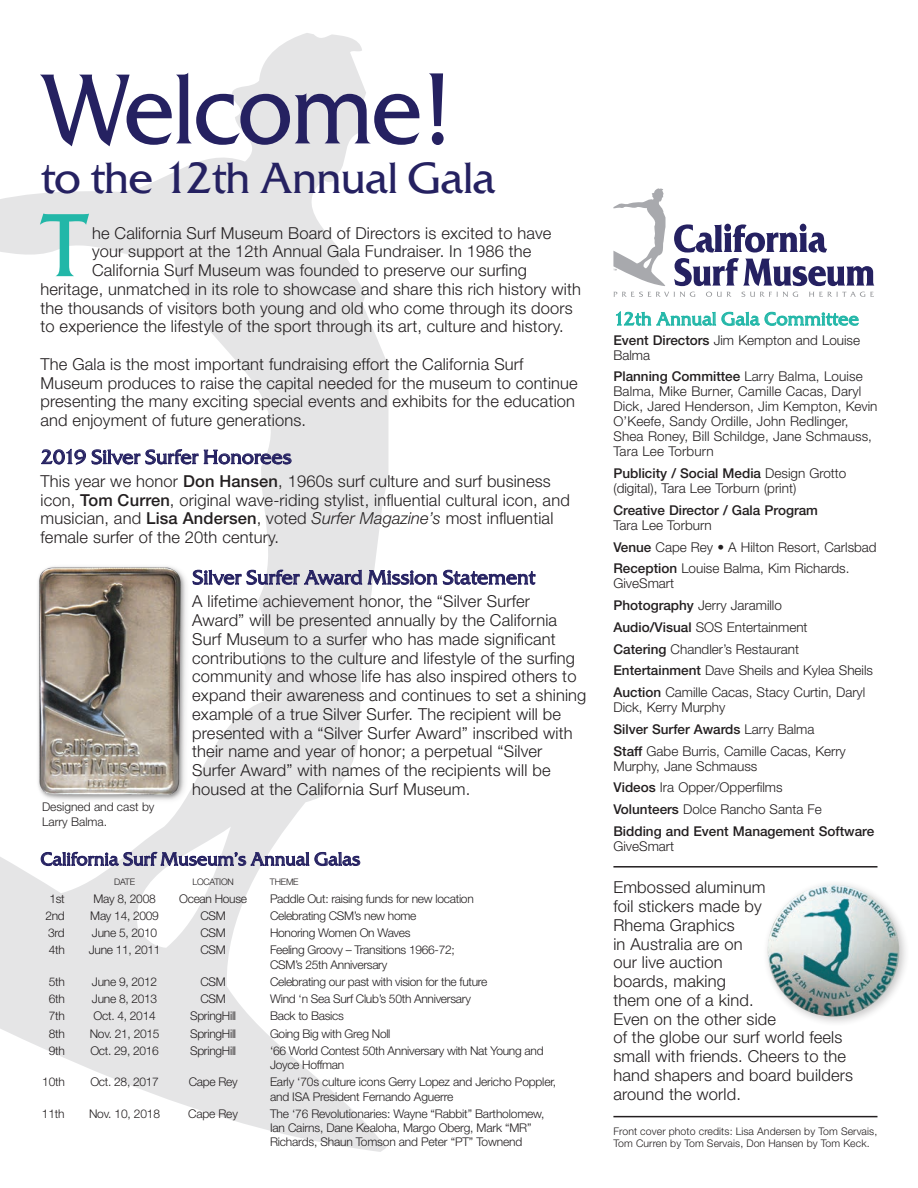
<style>
.page{position:relative;width:918px;height:1188px;background:#fff}
.page>*{position:absolute;margin:0;border:0;box-sizing:border-box;transform-origin:0 0}
.t1{font:99px "Friz Qua";letter-spacing:-.03em;color:#252161;scale:.91 1}
.t2{font:89.25px "Friz Qua";color:#22b7a8}
.t3{font:43.5px "Friz Qua";letter-spacing:-.03em;color:#252161}
.t4{font:19.5px "Friz Qua";letter-spacing:-.01em;color:#252161}
.t5{font:18px "Friz Qua";letter-spacing:-.01em;color:#252161}
.t6{font:18px "Friz Qua";color:#22b7a8}
.t7{font:300 16.5px/18.8px "Helvetica Neue LT";letter-spacing:.01em;color:#231f20}
.t8{font:300 13.5px/21.8px "Helvetica Neue LT";color:#231f20}
.t9{font:500 13.5px "Helvetica Neue LT";color:#231f20}
.t10{font:300 12px/14.2px "Helvetica Neue LT";letter-spacing:-.025em;color:#231f20}
.t11{font:300 12px/15px "Helvetica Neue LT";color:#231f20}
.t12{font:300 10.5px/12px "Helvetica Neue LT";letter-spacing:.01em;color:#231f20}
.t13{font:300 9px "Helvetica Neue LT";letter-spacing:-.025em;color:#231f20}
.s1{font-weight:500}
.s2{font-style:italic}
</style>
<div class="page">
<svg style="left:0;top:33px;width:389px;height:1119px"></svg>
<svg style="left:41px;top:448px;width:250px;height:17px"></svg>
<svg style="left:615px;top:311px;width:101px;height:15px"></svg>
<svg style="left:722px;top:311px;width:137px;height:15px"></svg>
<svg style="left:41px;top:849px;width:319px;height:17px"></svg>
<hr style="left:613px;top:866px;width:264px;height:2px;background:#231f20">
<hr style="left:613px;top:1116px;width:264px;height:1px;background:#231f20">
<svg style="left:674px;top:224px;width:200px;height:62px"></svg>
<svg style="left:613px;top:188px;width:52px;height:98px"></svg>
<svg style="left:613px;top:292px;width:82px;height:5px"></svg>
<svg style="left:706px;top:292px;width:26px;height:5px"></svg>
<svg style="left:741px;top:292px;width:57px;height:5px"></svg>
<svg style="left:809px;top:292px;width:65px;height:5px"></svg>
<img style="left:35px;top:563px;width:157px;height:246px">
<svg style="left:192px;top:567px;width:344px;height:18px"></svg>
<div style="left:762px;top:880px;width:148px;height:148px;background:#231f20;opacity:.25"></div>
<img style="left:768px;top:885px;width:131px;height:132px;border-radius:66px">
<h1 class="t1" style="left:40px;top:48px;width:459px">Welcome!</h1>
<h3 class="t3" style="left:40px;top:151px;width:457px">to the 12th Annual Gala</h3>
<h2 class="t2" style="left:40px;top:190px;width:49px">T</h2>
<p class="t7" style="left:92px;top:223px;width:461px">he California Surf Museum Board of Directors is excited to have</p>
<p class="t7" style="left:92px;top:242px;width:441px">your support at the 12th Annual Gala Fundraiser. In 1986 the</p>
<p class="t7" style="left:92px;top:261px;width:436px">California Surf Museum was founded to preserve our surfing</p>
<p class="t7" style="left:41px;top:279px;width:542px">heritage, unmatched in its role to showcase and share this rich history with</p>
<p class="t7" style="left:41px;top:298px;width:534px">the thousands of visitors both young and old who come through its doors</p>
<p class="t7" style="left:41px;top:317px;width:525px">to experience the lifestyle of the sport through its art, culture and history.</p>
<p class="t7" style="left:41px;top:354px;width:539px">The Gala is the most important fundraising effort the California Surf Museum produces to raise the capital needed for the museum to continue presenting the many exciting special events and exhibits for the education and enjoyment of future generations.</p>
<p class="t4" style="left:40px;top:445px;width:253px">2019 Silver Surfer Honorees</p>
<p class="t7" style="left:40px;top:471px;width:531px">This year we honor <span class="s1">Don Hansen</span>, 1960s surf culture and surf business icon, <span class="s1">Tom Curren</span>, original wave-riding stylist, influential cultural icon, and musician, and <span class="s1">Lisa Andersen</span>, voted <span class="s2">Surfer Magazine’s</span> most influential female surfer of the 20th century.</p>
<p class="t11" style="left:42px;top:799px;width:114px">Designed and cast by<br>Larry Balma.</p>
<p class="t4" style="left:192px;top:565px;width:345px">Silver Surfer Award Mission Statement</p>
<p class="t7" style="left:192px;top:592px;width:396px">A lifetime achievement honor, the “Silver Surfer<br>Award” will be presented annually by the California Surf Museum to a surfer who has made significant contributions to the culture and lifestyle of the surfing community and whose life has also inspired others to expand their awareness and continues to set a shining example of a true Silver Surfer. The recipient will be presented with a “Silver Surfer Award” inscribed with their name and year of honor; a perpetual “Silver Surfer Award” with names of the recipients will be housed at the California Surf Museum.</p>
<p class="t5" style="left:40px;top:848px;width:321px">California Surf Museum’s Annual Galas</p>
<p class="t13" style="left:114px;top:877px;width:22px">DATE</p>
<p class="t13" style="left:192px;top:877px;width:43px">LOCATION</p>
<p class="t13" style="left:270px;top:877px;width:30px">THEME</p>
<p class="t10" style="left:49px;top:891px;width:17px">1st</p>
<p class="t10" style="left:94px;top:891px;width:64px">May 8, 2008</p>
<p class="t10" style="left:179px;top:891px;width:70px">Ocean House</p>
<p class="t10" style="left:270px;top:891px;width:205px">Paddle Out: raising funds for new location</p>
<p class="t10" style="left:45px;top:908px;width:21px">2nd</p>
<p class="t10" style="left:90px;top:908px;width:70px">May 14, 2009</p>
<p class="t10" style="left:200px;top:908px;width:27px">CSM</p>
<p class="t10" style="left:270px;top:908px;width:148px">Celebrating CSM’s new home</p>
<p class="t10" style="left:48px;top:926px;width:18px">3rd</p>
<p class="t10" style="left:92px;top:926px;width:67px">June 5, 2010</p>
<p class="t10" style="left:200px;top:926px;width:27px">CSM</p>
<p class="t10" style="left:270px;top:926px;width:142px">Honoring Women On Waves</p>
<p class="t10" style="left:49px;top:943px;width:18px">4th</p>
<p class="t10" style="left:89px;top:943px;width:73px">June 11, 2011</p>
<p class="t10" style="left:200px;top:943px;width:27px">CSM</p>
<p class="t10" style="left:270px;top:943px;width:186px">Feeling Groovy – Transitions 1966-72;<br>CSM’s 25th Anniversary</p>
<p class="t10" style="left:49px;top:974px;width:18px">5th</p>
<p class="t10" style="left:92px;top:974px;width:67px">June 9, 2012</p>
<p class="t10" style="left:200px;top:974px;width:27px">CSM</p>
<p class="t10" style="left:270px;top:974px;width:219px">Celebrating our past with vision for the future</p>
<p class="t10" style="left:49px;top:991px;width:18px">6th</p>
<p class="t10" style="left:92px;top:991px;width:67px">June 8, 2013</p>
<p class="t10" style="left:200px;top:991px;width:27px">CSM</p>
<p class="t10" style="left:270px;top:991px;width:202px">Wind ‘n Sea Surf Club’s 50th Anniversary</p>
<p class="t10" style="left:49px;top:1009px;width:18px">7th</p>
<p class="t10" style="left:94px;top:1009px;width:64px">Oct. 4, 2014</p>
<p class="t10" style="left:190px;top:1009px;width:48px">SpringHill</p>
<p class="t10" style="left:270px;top:1009px;width:75px">Back to Basics</p>
<p class="t10" style="left:49px;top:1026px;width:18px">8th</p>
<p class="t10" style="left:90px;top:1026px;width:71px">Nov. 21, 2015</p>
<p class="t10" style="left:190px;top:1026px;width:48px">SpringHill</p>
<p class="t10" style="left:270px;top:1026px;width:122px">Going Big with Greg Noll</p>
<p class="t10" style="left:49px;top:1043px;width:18px">9th</p>
<p class="t10" style="left:90px;top:1043px;width:70px">Oct. 29, 2016</p>
<p class="t10" style="left:190px;top:1043px;width:48px">SpringHill</p>
<p class="t10" style="left:270px;top:1043px;width:275px">‘66 World Contest 50th Anniversary with Nat Young and<br>Joyce Hoffman</p>
<p class="t10" style="left:42px;top:1075px;width:24px">10th</p>
<p class="t10" style="left:90px;top:1075px;width:70px">Oct. 28, 2017</p>
<p class="t10" style="left:189px;top:1075px;width:50px">Cape Rey</p>
<p class="t10" style="left:270px;top:1075px;width:288px">Early ‘70s culture icons Gerry Lopez and Jericho Poppler, and ISA President Fernando Aguerre</p>
<p class="t10" style="left:42px;top:1106px;width:24px">11th</p>
<p class="t10" style="left:89px;top:1106px;width:73px">Nov. 10, 2018</p>
<p class="t10" style="left:188px;top:1106px;width:51px">Cape Rey</p>
<p class="t10" style="left:270px;top:1106px;width:276px">The ‘76 Revolutionaries: Wayne “Rabbit” Bartholomew,<br>Ian Cairns, Dane Kealoha, Margo Oberg, Mark “MR”<br>Richards, Shaun Tomson and Peter “PT” Townend</p>
<p class="t6" style="left:613px;top:308px;width:247px">12th Annual Gala Committee</p>
<p class="t8" style="left:613px;top:332px;width:248px;line-height:15px"><span class="s1">Event Directors</span> Jim Kempton and Louise<br>Balma</p>
<p class="t8" style="left:613px;top:369px;width:266px;line-height:15px"><span class="s1">Planning Committee</span> Larry Balma, Louise Balma, Mike Burner, Camille Cacas, Daryl Dick, Jared Henderson, Jim Kempton, Kevin O’Keefe, Sandy Ordille, John Redlinger, Shea Roney, Bill Schildge, Jane Schmauss, Tara Lee Torburn</p>
<p class="t8" style="left:613px;top:466px;width:234px;line-height:15px"><span class="s1">Publicity / Social Media</span> Design Grotto (digital), Tara Lee Torburn (print)</p>
<p class="t9" style="left:613px;top:502px;width:206px">Creative Director / Gala Program</p>
<p class="t8" style="left:613px;top:514px;width:265px">Tara Lee Torburn<br><span class="s1">Venue</span> Cape Rey • A Hilton Resort, Carlsbad<br><span class="s1">Reception</span> Louise Balma, Kim Richards.</p>
<p class="t8" style="left:613px;top:572px;width:261px">GiveSmart<br><span class="s1">Photography</span> Jerry Jaramillo<br><span class="s1">Audio/Visual</span> SOS Entertainment<br><span class="s1">Catering</span> Chandler’s Restaurant<br><span class="s1">Entertainment</span> Dave Sheils and Kylea Sheils<br><span class="s1">Auction</span> Camille Cacas, Stacy Curtin, Daryl</p>
<p class="t8" style="left:613px;top:696px;width:234px">Dick, Kerry Murphy<br><span class="s1">Silver Surfer Awards</span> Larry Balma<br><span class="s1">Staff</span> Gabe Burris, Camille Cacas, Kerry</p>
<p class="t8" style="left:613px;top:755px;width:262px">Murphy, Jane Schmauss<br><span class="s1">Videos</span> Ira Opper/Opperfilms<br><span class="s1">Volunteers</span> Dolce Rancho Santa Fe<br><span class="s1">Bidding and Event Management Software</span></p>
<p class="t8" style="left:613px;top:835px;width:62px">GiveSmart</p>
<p class="t7" style="left:613px;top:878px;width:241px">Embossed aluminum<br>foil stickers made by<br>Rhema Graphics<br>in Australia are on<br>our live auction<br>boards, making<br>them one of a kind.<br>Even on the other side<br>of the globe our surf world feels small with friends. Cheers to the hand shapers and board builders around the world.</p>
<p class="t12" style="left:613px;top:1125px;width:265px">Front cover photo credits: Lisa Andersen by Tom Servais,<br>Tom Curren by Tom Servais, Don Hansen by Tom Keck.</p>
</div>
